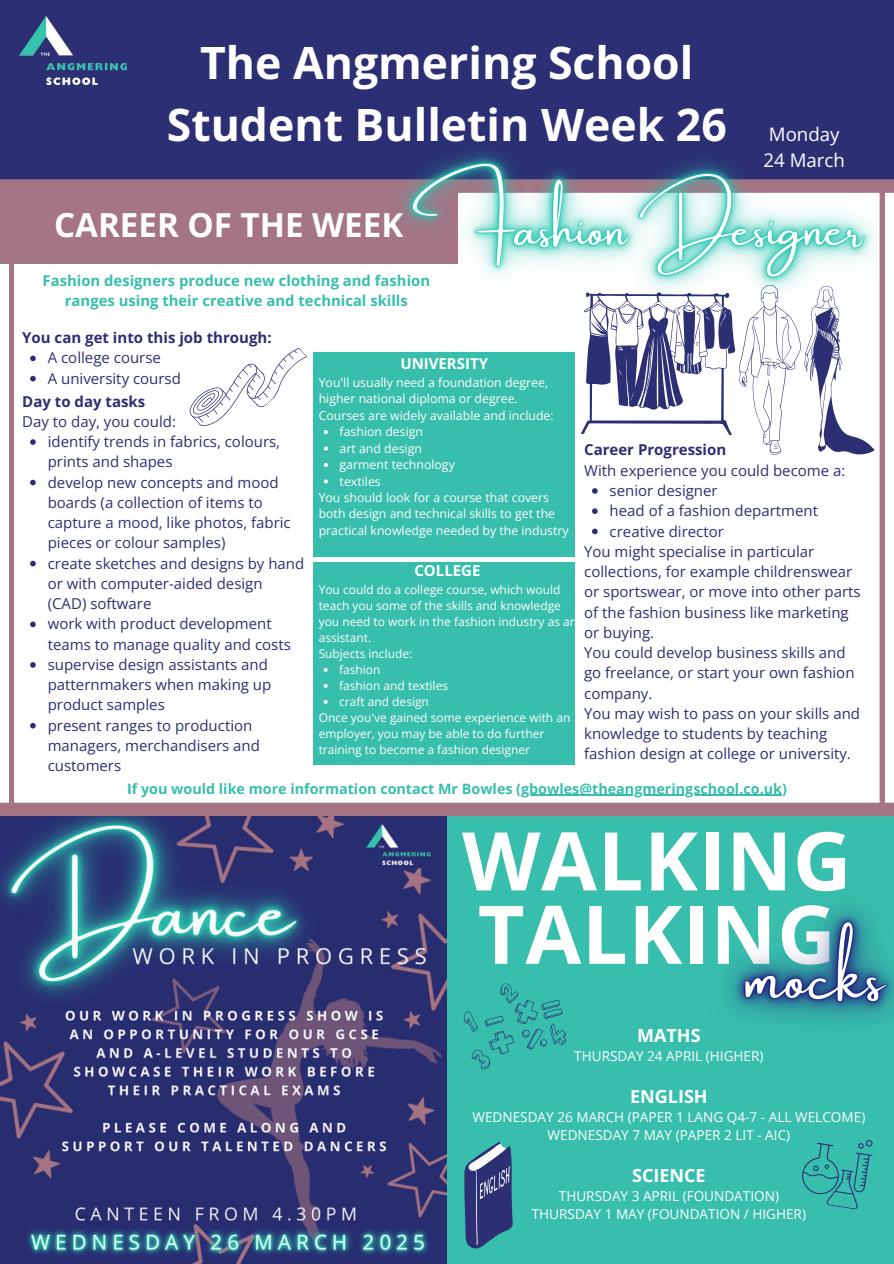
<style>
.page{position:relative;width:894px;height:1264px;background:#fff}
.page>*{position:absolute;margin:0;border:0;box-sizing:border-box;transform-origin:0 0}
.t1{font:700 81px/73.3px "Open Sans";letter-spacing:.01em;color:#fff}
.t2{font:700 44.55px/61.8px "Open Sans";color:#fff;text-align:center}
.t3{font:700 33.15px "Open Sans";color:#fff}
.t4{font:18.75px/25.8px "Open Sans";color:#fff}
.t5{font:700 18px "Open Sans";color:#fff}
.t6{font:15px/20.2px "Open Sans";color:#2c2f73}
.t7{font:700 15px "Open Sans";color:#2c2f73}
.t8{font:700 15px "Open Sans";color:#fff}
.t9{font:700 14.85px/20.7px "Open Sans";color:#38bead;text-align:center}
.t10{font:700 14.25px "Open Sans";color:#38bead}
.t11{font:13.65px "Open Sans";color:#fff}
.t12{font:12.3px/16.5px "Open Sans";color:#fff}
.t13{font:12px/16px "Open Sans";color:#fff}
</style>
<div class="page">
<svg style="left:10px;top:264px;width:873px;height:538px"></svg>
<div style="left:0;top:0;width:893px;height:181px;background:#2c2f73"></div>
<div style="left:0;top:186px;width:457px;height:78px;background:#a67585"></div>
<div style="left:0;top:179px;width:893px;height:14px;background:#a67585"></div>
<img style="left:19px;top:16px;width:107px;height:69px">
<div style="left:444px;top:815px;width:449px;height:448px;background:#38bead"></div>
<div style="left:0;top:802px;width:893px;height:14px;background:#a67585"></div>
<div style="left:313px;top:352px;width:262px;height:204px;background:#38bead"></div>
<div style="left:313px;top:562px;width:262px;height:202px;background:#38bead"></div>
<img style="left:0;top:816px;width:447px;height:446px">
<svg style="left:580px;top:361px;width:294px;height:93px"></svg>
<svg style="left:184px;top:324px;width:129px;height:115px"></svg>
<svg style="left:463px;top:983px;width:103px;height:87px"></svg>
<svg style="left:464px;top:1141px;width:48px;height:107px"></svg>
<svg style="left:802px;top:1149px;width:70px;height:60px"></svg>
<svg style="left:30px;top:439px;width:6px;height:6px"></svg>
<svg style="left:30px;top:480px;width:6px;height:5px"></svg>
<svg style="left:30px;top:561px;width:6px;height:5px"></svg>
<svg style="left:30px;top:621px;width:6px;height:6px"></svg>
<svg style="left:30px;top:662px;width:6px;height:5px"></svg>
<svg style="left:30px;top:723px;width:6px;height:5px"></svg>
<svg style="left:592px;top:488px;width:5px;height:6px"></svg>
<svg style="left:592px;top:508px;width:5px;height:6px"></svg>
<svg style="left:592px;top:528px;width:5px;height:6px"></svg>
<hr style="left:521px;top:794px;width:260px;height:1px;background:#38bead">
<svg style="left:30px;top:355px;width:6px;height:6px"></svg>
<svg style="left:30px;top:376px;width:6px;height:5px"></svg>
<svg style="left:324px;top:430px;width:4px;height:4px"></svg>
<svg style="left:324px;top:446px;width:4px;height:4px"></svg>
<svg style="left:324px;top:463px;width:4px;height:4px"></svg>
<svg style="left:324px;top:479px;width:4px;height:4px"></svg>
<svg style="left:323px;top:667px;width:4px;height:4px"></svg>
<svg style="left:323px;top:683px;width:4px;height:4px"></svg>
<svg style="left:323px;top:699px;width:4px;height:4px"></svg>
<img style="left:659px;top:776px;width:234px;height:373px">
<img style="left:343px;top:151px;width:550px;height:210px">
<p class="t2" style="left:167px;top:31px;width:561px">The Angmering School<br>Student Bulletin Week 26</p>
<p class="t3" style="left:54px;top:201px;width:350px">CAREER OF THE WEEK</p>
<p class="t9" style="left:43px;top:269px;width:389px">Fashion designers produce new clothing and fashion ranges using their creative and technical skills</p>
<p class="t4" style="left:763px;top:121px;width:83px">Monday<br>24 March</p>
<p class="t7" style="left:22px;top:327px;width:251px">You can get into this job through:</p>
<p class="t6" style="left:48px;top:347px;width:115px">A college course</p>
<p class="t6" style="left:48px;top:368px;width:135px">A university coursd</p>
<p class="t8" style="left:400px;top:353px;width:89px">UNIVERSITY</p>
<p class="t12" style="left:318px;top:374px;width:231px">You'll usually need a foundation degree, higher national diploma or degree.</p>
<p class="t12" style="left:318px;top:407px;width:236px">Courses are widely available and include:</p>
<p class="t12" style="left:339px;top:423px;width:85px">fashion design</p>
<p class="t12" style="left:339px;top:439px;width:84px">art and design</p>
<p class="t12" style="left:339px;top:456px;width:117px">garment technology</p>
<p class="t12" style="left:339px;top:472px;width:43px">textiles</p>
<p class="t12" style="left:318px;top:489px;width:251px">You should look for a course that covers both design and technical skills to get the practical knowledge needed by the industry</p>
<h3 class="t7" style="left:22px;top:390px;width:125px">Day to day tasks</h3>
<h6 class="t6" style="left:22px;top:411px;width:155px">Day to day, you could:</h6>
<p class="t6" style="left:48px;top:431px;width:234px">identify trends in fabrics, colours, prints and shapes</p>
<p class="t6" style="left:48px;top:471px;width:244px">develop new concepts and mood boards (a collection of items to capture a mood, like photos, fabric pieces or colour samples)</p>
<p class="t6" style="left:48px;top:552px;width:258px">create sketches and designs by hand or with computer-aided design (CAD) software</p>
<p class="t6" style="left:48px;top:613px;width:244px">work with product development teams to manage quality and costs</p>
<p class="t6" style="left:48px;top:654px;width:225px">supervise design assistants and patternmakers when making up product samples</p>
<p class="t6" style="left:48px;top:714px;width:214px">present ranges to production managers, merchandisers and customers</p>
<p class="t7" style="left:584px;top:439px;width:144px">Career Progression</p>
<p class="t6" style="left:584px;top:460px;width:263px">With experience you could become a:</p>
<p class="t6" style="left:609px;top:480px;width:109px">senior designer</p>
<p class="t6" style="left:609px;top:500px;width:210px">head of a fashion department</p>
<p class="t6" style="left:609px;top:520px;width:116px">creative director</p>
<p class="t6" style="left:584px;top:541px;width:278px">You might specialise in particular collections, for example childrenswear or sportswear, or move into other parts of the fashion business like marketing or buying.</p>
<p class="t6" style="left:584px;top:642px;width:272px">You could develop business skills and go freelance, or start your own fashion company.</p>
<p class="t6" style="left:584px;top:703px;width:277px">You may wish to pass on your skills and knowledge to students by teaching fashion design at college or university.</p>
<p class="t10" style="left:127px;top:778px;width:661px">If you would like more information contact Mr Bowles (gbowles@theangmeringschool.co.uk)</p>
<p class="t8" style="left:414px;top:559px;width:68px">COLLEGE</p>
<p class="t13" style="left:318px;top:581px;width:260px">You could do a college course, which would teach you some of the skills and knowledge you need to work in the fashion industry as an assistant.</p>
<p class="t13" style="left:318px;top:645px;width:95px">Subjects include:</p>
<p class="t13" style="left:339px;top:661px;width:43px">fashion</p>
<p class="t13" style="left:339px;top:677px;width:110px">fashion and textiles</p>
<p class="t13" style="left:339px;top:693px;width:91px">craft and design</p>
<p class="t13" style="left:318px;top:709px;width:253px">Once you've gained some experience with an employer, you may be able to do further training to become a fashion designer</p>
<p class="t1" style="left:462px;top:822px;width:391px">WALKING<br>TALKING</p>
<p class="t5" style="left:637px;top:1022px;width:65px">MATHS</p>
<p class="t11" style="left:574px;top:1046px;width:191px">THURSDAY 24 APRIL (HIGHER)</p>
<p class="t5" style="left:630px;top:1083px;width:79px">ENGLISH</p>
<h5 class="t11" style="left:472px;top:1107px;width:394px">WEDNESDAY 26 MARCH (PAPER 1 LANG Q4-7 - ALL WELCOME)</h5>
<p class="t11" style="left:547px;top:1125px;width:244px">WEDNESDAY 7 MAY (PAPER 2 LIT - AIC)</p>
<h1 class="t5" style="left:632px;top:1162px;width:75px">SCIENCE</h1>
<p class="t11" style="left:558px;top:1186px;width:221px">THURSDAY 3 APRIL (FOUNDATION)</p>
<p class="t11" style="left:531px;top:1204px;width:276px">THURSDAY 1 MAY (FOUNDATION / HIGHER)</p>
</div>
